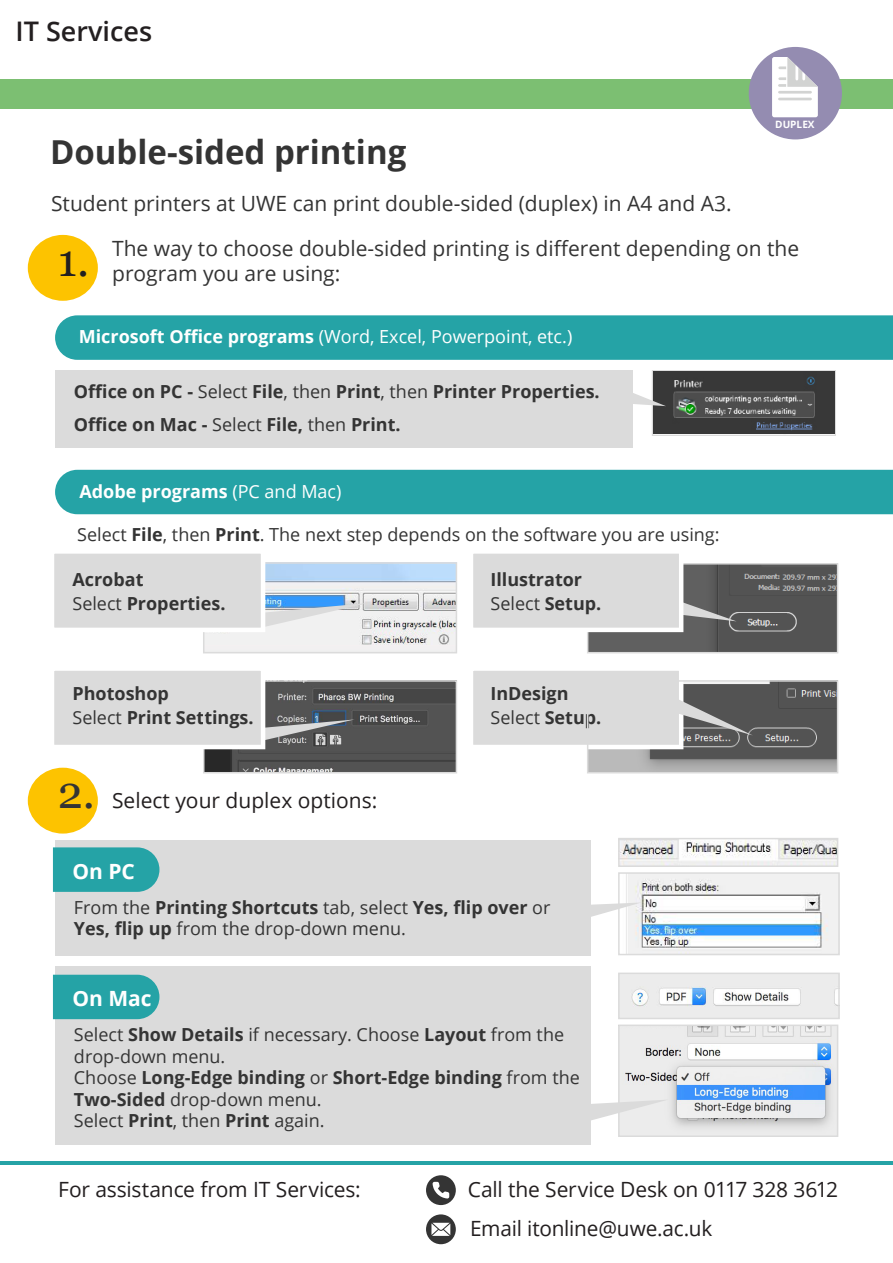
<style>
.page{position:relative;width:893px;height:1263px;background:#fff}
.page>*{position:absolute;margin:0;border:0;box-sizing:border-box;transform-origin:0 0}
.t1{font:44.85px "Georgia";color:#231f20}
.t2{font:700 33px "Open Sans";color:#343434}
.t3{font:600 27px "Open Sans";color:#231f20}
.t4{font:21px/25.2px "Open Sans";color:#343434}
.t5{font:21px/39px "Open Sans";letter-spacing:-.005em;color:#231f20}
.t6{font:700 21px "Open Sans";color:#fff}
.t7{font:18px/21.6px "Open Sans";color:#343434}
.t8{font:700 18px/24px "Open Sans";color:#343434}
.t9{font:18px "Open Sans";color:#fff}
.t10{font:700 18px "Open Sans";color:#fff}
.t11{font:700 10.05px "Open Sans";color:#fff}
.s1{font-weight:700}
.s2{font-weight:400}
.s3{font-family:"Georgia";font-size:44.85px;color:#343434}
</style>
<div class="page">
<img style="left:590px;top:683px;width:245px;height:87px">
<img style="left:206px;top:683px;width:248px;height:87px">
<div style="left:55px;top:840px;width:536px;height:115px;background:#dbdbdb"></div>
<div style="left:28px;top:768px;width:70px;height:65px;background:#fdc300;border-radius:50%"></div>
<div style="left:55px;top:470px;width:838px;height:44px;background:#25a3a6"></div>
<div style="left:55px;top:370px;width:578px;height:77px;background:#dbdbdb"></div>
<div style="left:55px;top:315px;width:838px;height:45px;background:#25a3a6"></div>
<div style="left:28px;top:235px;width:70px;height:66px;background:#fdc300;border-radius:50%"></div>
<div style="left:652px;top:370px;width:184px;height:66px;border:1px solid #dbdbdb"></div>
<img style="left:653px;top:371px;width:182px;height:63px">
<img style="left:206px;top:565px;width:248px;height:85px">
<div style="left:203px;top:562px;width:254px;height:91px;border:2px solid #dbdbdb"></div>
<img style="left:590px;top:566px;width:245px;height:84px">
<div style="left:587px;top:563px;width:251px;height:90px;border:2px solid #dbdbdb"></div>
<svg style="left:473px;top:671px;width:280px;height:80px;background:#c4c4c4"></svg>
<div style="left:203px;top:680px;width:254px;height:93px;border:2px solid #dbdbdb"></div>
<div style="left:587px;top:680px;width:251px;height:93px;border:2px solid #dbdbdb"></div>
<div style="left:0;top:80px;width:893px;height:29px;background:#7cbf72"></div>
<hr style="left:0;top:1161px;width:893px;height:4px;background:#25a3a6">
<svg style="left:473px;top:553px;width:264px;height:81px;background:#c9c9c9"></svg>
<svg style="left:54px;top:553px;width:314px;height:81px"></svg>
<svg style="left:54px;top:671px;width:301px;height:80px;background:#bfc0c0"></svg>
<div style="left:749px;top:47px;width:93px;height:92px;background:#948cb1;border-radius:50%"></div>
<svg style="left:772px;top:57px;width:46px;height:60px"></svg>
<svg style="left:53px;top:847px;width:106px;height:45px;background:#2ea5a8"></svg>
<div style="left:55px;top:967px;width:536px;height:178px;background:#dbdbdb"></div>
<div style="left:53px;top:975px;width:106px;height:44px;background:#25a3a6"></div>
<img style="left:621px;top:841px;width:214px;height:23px">
<div style="left:618px;top:838px;width:220px;height:29px;border:2px solid #dbdbdb"></div>
<img style="left:626px;top:875px;width:211px;height:77px">
<div style="left:618px;top:872px;width:222px;height:83px;border:2px solid #dbdbdb"></div>
<img style="left:621px;top:975px;width:216px;height:41px">
<div style="left:618px;top:972px;width:222px;height:47px;border:2px solid #dbdbdb"></div>
<img style="left:621px;top:1027px;width:214px;height:107px">
<div style="left:618px;top:1024px;width:220px;height:113px;border:2px solid #dbdbdb"></div>
<svg style="left:591px;top:902px;width:50px;height:23px"></svg>
<svg style="left:591px;top:1099px;width:78px;height:25px"></svg>
<svg style="left:426px;top:1214px;width:30px;height:30px"></svg>
<svg style="left:431px;top:1223px;width:19px;height:13px"></svg>
<div style="left:426px;top:1175px;width:30px;height:30px;background:#343434;border-radius:50%"></div>
<svg style="left:433px;top:1182px;width:16px;height:16px"></svg>
<svg style="left:633px;top:381px;width:33px;height:25px"></svg>
<p class="t3" style="left:16px;top:13px;width:138px">IT Services</p>
<p class="t11" style="left:775px;top:117px;width:41px">DUPLEX</p>
<h1 class="t2" style="left:50px;top:128px;width:358px">Double-sided printing</h1>
<p class="t4" style="left:51px;top:190px;width:682px">Student printers at UWE can print double-sided (duplex) in A4 and A3.</p>
<h2 class="t1" style="left:58px;top:233px;width:33px">1.</h2>
<h2 class="t4" style="left:112px;top:235px;width:689px">The way to choose double-sided printing is different depending on the program you are using:</h2>
<h3 class="t9" style="left:79px;top:324px;width:495px"><span class="s1">Microsoft Office programs</span> (Word, Excel, Powerpoint, etc.)</h3>
<p class="t8" style="left:74px;top:375px;width:527px;line-height:33px">Office on PC - <span class="s2">Select</span> File<span class="s2">, then</span> Print<span class="s2">, then</span> Printer Properties.<br>Office on Mac - <span class="s2">Select</span> File, <span class="s2">then</span> Print.</p>
<h3 class="t10" style="left:80px;top:479px;width:264px">Adobe programs <span class="s2">(PC and Mac)</span></h3>
<p class="t7" style="left:77px;top:523px;width:644px">Select <span class="s1">File</span>, then <span class="s1">Print</span>. The next step depends on the software you are using:</p>
<p class="t8" style="left:72px;top:567px;width:155px">Acrobat<br><span class="s2">Select</span> Properties.</p>
<p class="t8" style="left:490px;top:567px;width:112px">Illustrator<br><span class="s2">Select</span> Setup.</p>
<p class="t8" style="left:72px;top:681px;width:183px">Photoshop<br><span class="s2">Select</span> Print Settings.</p>
<p class="t8" style="left:490px;top:681px;width:112px">InDesign<br><span class="s2">Select</span> Setup.</p>
<h2 class="t5" style="left:58px;top:780px;width:321px"><span class="s3">2.</span> Select your duplex options:</h2>
<h3 class="t6" style="left:72px;top:856px;width:64px">On PC</h3>
<p class="t7" style="left:74px;top:896px;width:478px">From the <span class="s1">Printing Shortcuts</span> tab, select <span class="s1">Yes, flip over</span> or<br><span class="s1">Yes, flip up</span> from the drop-down menu.</p>
<h3 class="t6" style="left:72px;top:984px;width:81px">On Mac</h3>
<p class="t7" style="left:74px;top:1023px;width:507px">Select <span class="s1">Show Details</span> if necessary. Choose <span class="s1">Layout</span> from the drop-down menu.<br>Choose <span class="s1">Long-Edge binding</span> or <span class="s1">Short-Edge binding</span> from the <span class="s1">Two-Sided</span> drop-down menu.<br>Select <span class="s1">Print</span>, then <span class="s1">Print</span> again.</p>
<h2 class="t5" style="left:58px;top:1170px;width:304px">For assistance from IT Services:</h2>
<h2 class="t5" style="left:468px;top:1170px;width:372px">Call the Service Desk on 0117 328 3612<br>Email itonline@uwe.ac.uk</h2>
</div>
